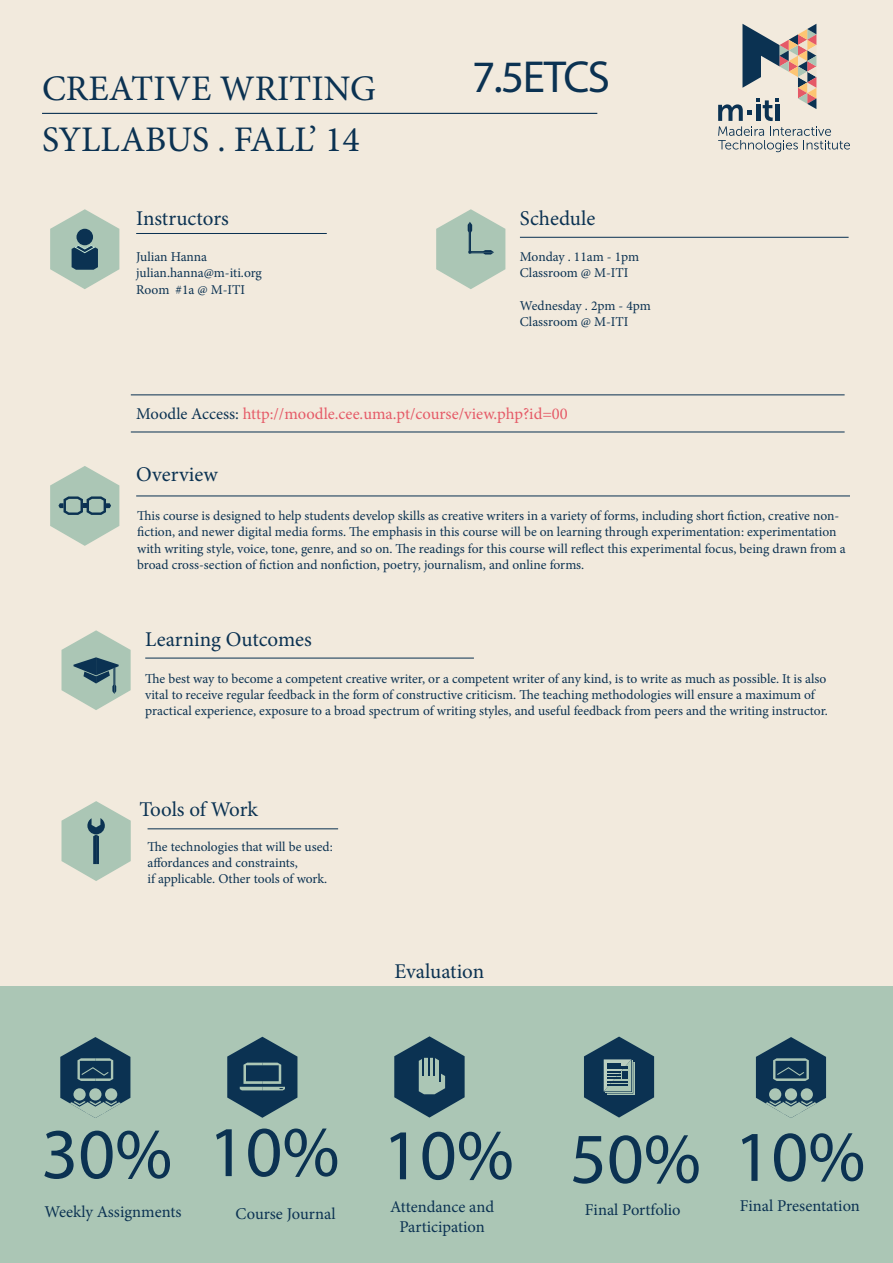
<style>
.page{position:relative;width:893px;height:1263px;background:#f2eadd}
.page>*{position:absolute;margin:0;border:0;box-sizing:border-box;transform-origin:0 0}
.t1{font:72px "Myriad Pro";color:#0b3252}
.t2{font:45px "Myriad Pro";color:#0b3252}
.t3{font:36px "Minion Pro";color:#0b3252}
.t4{font:21px "Minion Pro";color:#0b3252}
.t5{font:16.5px/20.7px "Minion Pro";color:#0b3252;text-align:center}
.t6{font:16.5px "Minion Pro";color:#e55a67}
.t7{font:13.5px/16.2px "Minion Pro";color:#0b3252}
.s1{color:#0b3252}
</style>
<div class="page">
<div style="left:0;top:987px;width:893px;height:276px;background:#abc6b5"></div>
<svg style="left:756px;top:1037px;width:70px;height:81px"></svg>
<svg style="left:718px;top:24px;width:132px;height:128px"></svg>
<hr style="left:42px;top:113px;width:555px;height:1px;background:#0b3252">
<hr style="left:131px;top:431px;width:714px;height:1px;background:#0b3252">
<hr style="left:131px;top:394px;width:714px;height:1px;background:#0b3252">
<hr style="left:136px;top:495px;width:714px;height:1px;background:#0b3252">
<svg style="left:50px;top:466px;width:69px;height:80px"></svg>
<svg style="left:62px;top:630px;width:69px;height:80px"></svg>
<svg style="left:62px;top:801px;width:69px;height:80px"></svg>
<hr style="left:136px;top:233px;width:191px;height:1px;background:#0b3252">
<hr style="left:148px;top:828px;width:190px;height:1px;background:#0b3252">
<hr style="left:520px;top:237px;width:329px;height:1px;background:#0b3252">
<hr style="left:145px;top:657px;width:329px;height:2px;background:#0b3252">
<svg style="left:50px;top:209px;width:69px;height:80px"></svg>
<div style="left:76px;top:229px;width:17px;height:16px;background:#0b3252;border-radius:50%"></div>
<svg style="left:436px;top:209px;width:69px;height:80px"></svg>
<svg style="left:60px;top:1037px;width:70px;height:81px"></svg>
<svg style="left:227px;top:1037px;width:70px;height:81px"></svg>
<svg style="left:394px;top:1036px;width:71px;height:81px"></svg>
<svg style="left:584px;top:1036px;width:70px;height:81px"></svg>
<div style="left:623px;top:1071px;width:5px;height:8px;background:#0b3252"></div>
<h3 class="t3" style="left:42px;top:64px;width:335px">CREATIVE WRITING</h3>
<h3 class="t3" style="left:42px;top:116px;width:319px">SYLLABUS . FALL’ 14</h3>
<h2 class="t2" style="left:472px;top:50px;width:139px">7.5 ETCS</h2>
<h3 class="t4" style="left:136px;top:204px;width:94px">Instructors</h3>
<h3 class="t4" style="left:520px;top:204px;width:77px">Schedule</h3>
<p class="t7" style="left:136px;top:249px;width:127px">Julian Hanna julian.hanna@m-iti.org<br>Room #1a @ M-ITI</p>
<p class="t7" style="left:520px;top:249px;width:121px">Monday . 11am - 1pm<br>Classroom @ M-ITI</p>
<p class="t7" style="left:520px;top:298px;width:132px">Wednesday . 2pm - 4pm<br>Classroom @ M-ITI</p>
<p class="t6" style="left:136px;top:403px;width:433px"><span class="s1">Moodle Access:</span> http://moodle.cee.uma.pt/course/view.php?id=00</p>
<h3 class="t4" style="left:136px;top:460px;width:83px">Overview</h3>
<p class="t7" style="left:137px;top:508px;width:710px">This course is designed to help students develop skills as creative writers in a variety of forms, including short fiction, creative non&shy;fiction, and newer digital media forms. The emphasis in this course will be on learning through experimentation: experimentation with writing style, voice, tone, genre, and so on. The readings for this course will reflect this experimental focus, being drawn from a broad cross-section of fiction and nonfiction, poetry, journalism, and online forms.</p>
<h3 class="t4" style="left:145px;top:625px;width:168px">Learning Outcomes</h3>
<p class="t7" style="left:145px;top:670px;width:684px">The best way to become a competent creative writer, or a competent writer of any kind, is to write as much as possible. It is also vital to receive regular feedback in the form of constructive criticism. The teaching methodologies will ensure a maximum of practical experience, exposure to a broad spectrum of writing styles, and useful feedback from peers and the writing instructor.</p>
<h3 class="t4" style="left:139px;top:796px;width:120px">Tools of Work</h3>
<p class="t7" style="left:148px;top:838px;width:187px">The technologies that will be used: affordances and constraints,<br>if applicable. Other tools of work.</p>
<h3 class="t4" style="left:394px;top:958px;width:91px">Evaluation</h3>
<h1 class="t1" style="left:41px;top:1110px;width:661px">30% 10% 10% 50%</h1>
<p class="t5" style="left:45px;top:1202px;width:138px">Weekly Assignments</p>
<p class="t5" style="left:236px;top:1203px;width:101px">Course Journal</p>
<p class="t5" style="left:390px;top:1196px;width:105px">Attendance and<br>Participation</p>
<p class="t5" style="left:585px;top:1199px;width:97px">Final Portfolio</p>
<h1 class="t1" style="left:734px;top:1112px;width:132px">10%</h1>
<p class="t5" style="left:740px;top:1195px;width:122px">Final Presentation</p>
</div>
